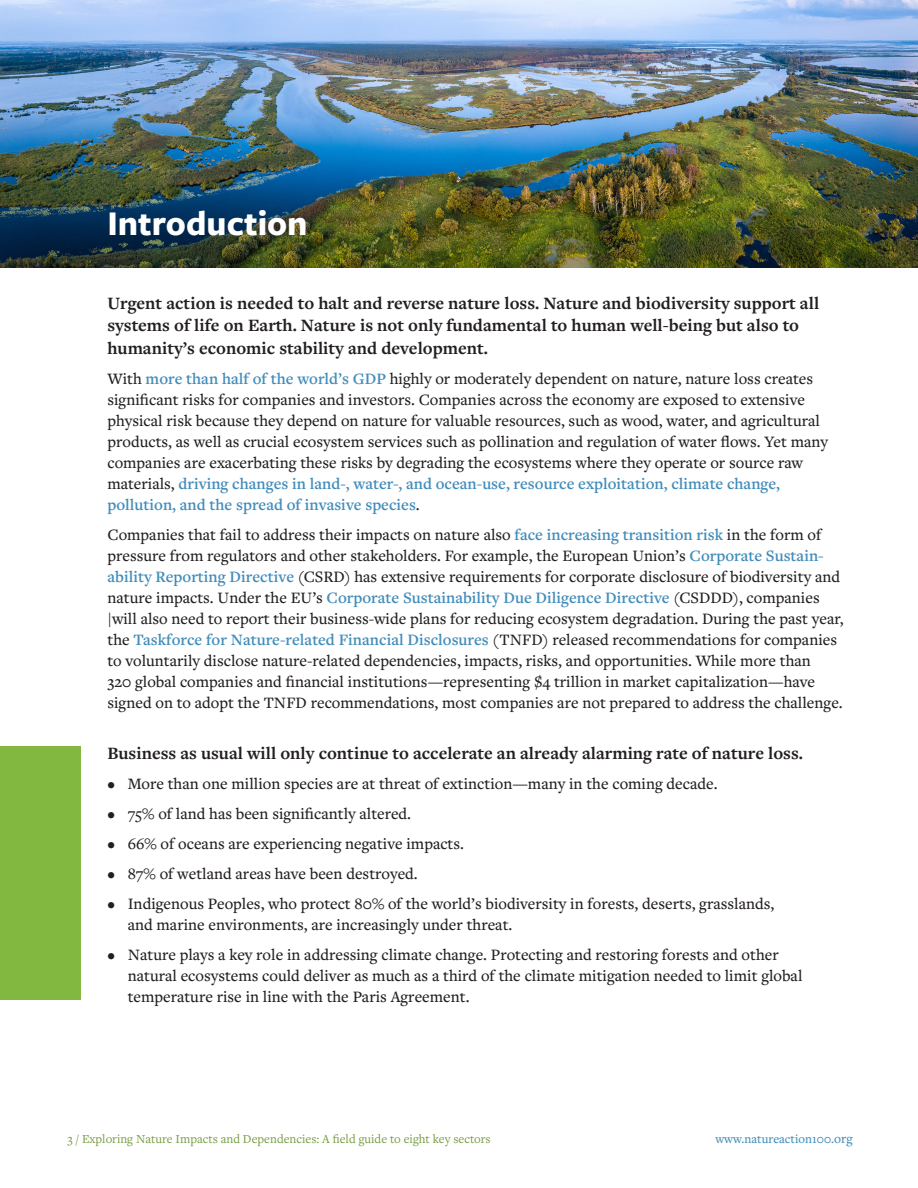
<style>
.page{position:relative;width:918px;height:1188px;background:#fff}
.page>*{position:absolute;margin:0;border:0;box-sizing:border-box;transform-origin:0 0}
.Heading_1{font:700 36px "Freight Sans Pro";color:#fff}
.t1{font:700 18px/22.5px "Freight Text Pro";color:#231f20}
.t2{font:500 16.5px/21px "Freight Text Pro";color:#231f20}
.t3{font:12.75px "Freight Text Pro";color:#749b3e}
.t4{font:500 12.75px "Freight Text Pro";color:#438dbb}
.s1{font-weight:600;color:#438dbb}
.s2{font-size:13.5px}
</style>
<div class="page">
<img style="left:0;top:0;width:918px;height:268px">
<div style="left:0;top:746px;width:81px;height:254px;background:#83b840"></div>
<p class="Heading_1" style="left:107px;top:199px;width:202px">Introduction</p>
<p class="t1" style="left:107px;top:291px;width:713px">Urgent action is needed to halt and reverse nature loss. Nature and biodiversity support all systems of life on Earth. Nature is not only fundamental to human well-being but also to humanity’s economic stability and development.</p>
<p class="t2" style="left:107px;top:367px;width:722px">With <span class="s1">more than half of the world’s GDP</span> highly or moderately dependent on nature, nature loss creates significant risks for companies and investors. Companies across the economy are exposed to extensive physical risk because they depend on nature for valuable resources, such as wood, water, and agricultural products, as well as crucial ecosystem services such as pollination and regulation of water flows. Yet many companies are exacerbating these risks by degrading the ecosystems where they operate or source raw materials, <span class="s1">driving changes in land-, water-, and ocean-use, resource exploitation, climate change, pollution, and the spread of invasive species</span>.</p>
<p class="t2" style="left:107px;top:523px;width:738px">Companies that fail to address their impacts on nature also <span class="s1">face increasing transition risk</span> in the form of pressure from regulators and other stakeholders. For example, the European Union’s <span class="s1">Corporate Sustain&shy;ability Reporting Directive</span> (CSRD) has extensive requirements for corporate disclosure of biodiversity and nature impacts. Under the EU’s <span class="s1">Corporate Sustainability Due Diligence Directive</span> (CSDDD), companies |will also need to report their business-wide plans for reducing ecosystem degradation. During the past year, the <span class="s1">Taskforce for Nature-related Financial Disclosures</span> (TNFD) released recommendations for companies to voluntarily disclose nature-related dependencies, impacts, risks, and opportunities. While more than<br>320 global companies and financial institutions—representing $4 trillion in market capitalization—have signed on to adopt the TNFD recommendations, most companies are not prepared to address the challenge.</p>
<p class="t1" style="left:107px;top:741px;width:697px">Business as usual will only continue to accelerate an already alarming rate of nature loss.</p>
<p class="t2" style="left:107px;top:772px;width:612px">• More than one million species are at threat of extinction—many in the coming decade.</p>
<p class="t2" style="left:107px;top:802px;width:305px">• 75% of land has been significantly altered.</p>
<p class="t2" style="left:107px;top:832px;width:358px">• 66% of oceans are experiencing negative impacts.</p>
<p class="t2" style="left:107px;top:862px;width:312px">• 87% of wetland areas have been destroyed.</p>
<p class="t2" style="left:128px;top:892px;width:648px;text-indent:-20px">• Indigenous Peoples, who protect 80% of the world’s biodiversity in forests, deserts, grasslands, and marine environments, are increasingly under threat.</p>
<p class="t2" style="left:128px;top:943px;width:676px;text-indent:-20px">• Nature plays a key role in addressing climate change. Protecting and restoring forests and other natural ecosystems could deliver as much as a third of the climate mitigation needed to limit global temperature rise in line with the Paris Agreement.</p>
<p class="t3" style="left:67px;top:1130px;width:425px">3 / Exploring Nature Impacts and Dependencies: A field guide to eight key sectors</p>
<p class="t4" style="left:715px;top:1130px;width:139px">www.natureaction100.<span class="s2">org</span></p>
</div>
